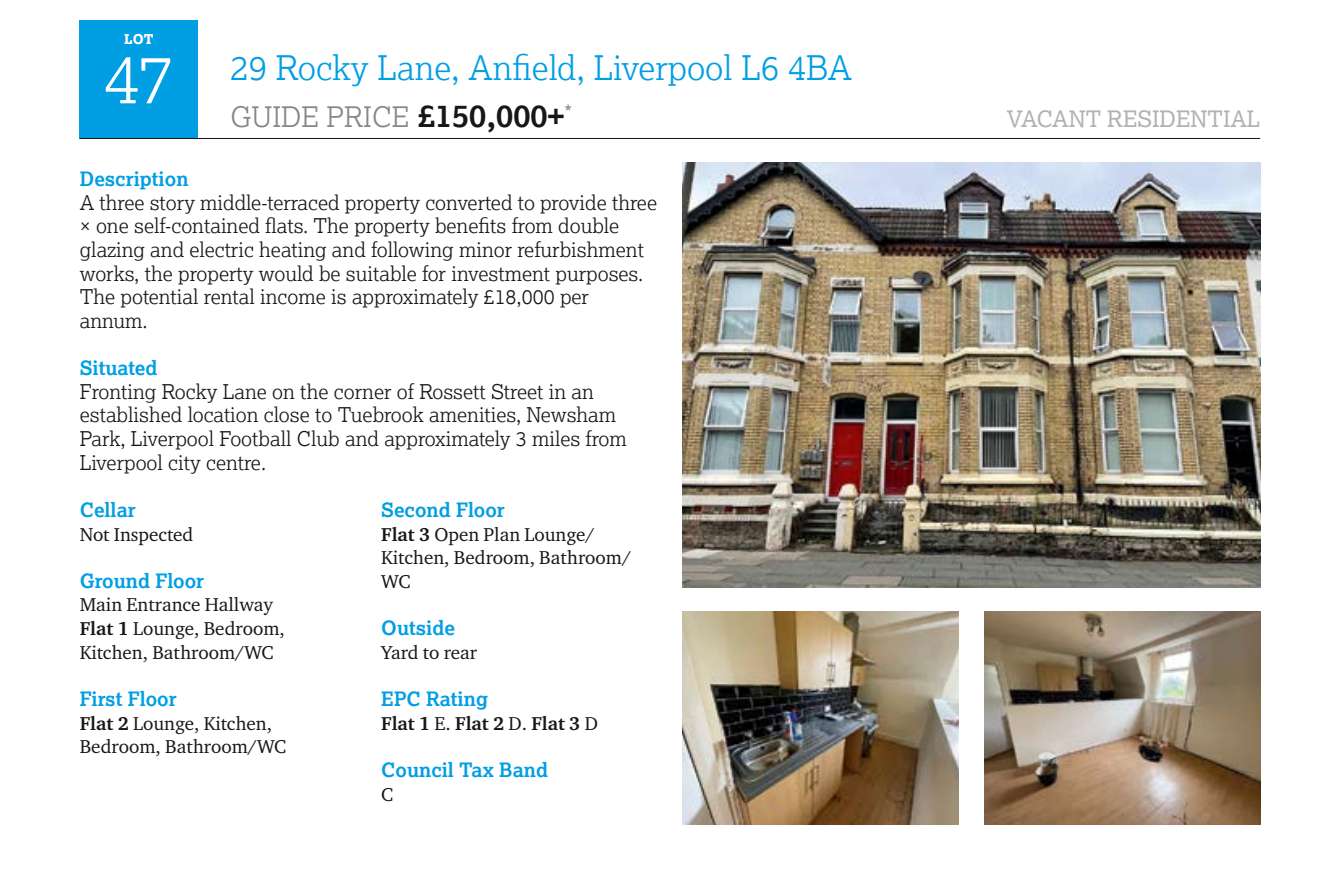
<style>
.page{position:relative;width:1340px;height:884px;background:#fff}
.page>*{position:absolute;margin:0;border:0;box-sizing:border-box;transform-origin:0 0}
.t1{font:300 67.5px "Lexia";color:#fff}
.t2{font:300 33.75px "Lexia";color:#009ee3}
.t3{font:300 28.12px "Lexia";color:#868786}
.t4{font:22.5px "Lexia";color:#b1b2b3}
.t5{font:300 20.25px/23.6px "Lexia";color:#181716}
.t6{font:20.25px "Lexia";color:#868786}
.t7{font:700 19.8px "Lexia";color:#009ee3}
.t8{font:19.12px/23.6px "Charter ITC Pro";color:#181716}
.t9{font:700 19.12px "Charter ITC Pro";color:#181716}
.t10{font:800 13.5px "Lexia";color:#fff}
.s1{font-weight:700;font-size:31.5px;color:#181716}
.s2{font-weight:700}
.s3{font-weight:400}
</style>
<div class="page">
<div style="left:80px;top:21px;width:118px;height:118px;background:#009ee3"></div>
<hr style="left:80px;top:138px;width:1180px;height:1px;background:#181716">
<img style="left:682px;top:611px;width:276px;height:213px">
<img style="left:984px;top:611px;width:276px;height:213px">
<img style="left:682px;top:162px;width:578px;height:426px">
<p class="t10" style="left:124px;top:31px;width:31px">LOT</p>
<h1 class="t1" style="left:104px;top:36px;width:72px">47</h1>
<h2 class="t2" style="left:230px;top:46px;width:623px">29 Rocky Lane, Anfield, Liverpool L6 4BA</h2>
<h3 class="t3" style="left:230px;top:99px;width:335px">GUIDE PRICE <span class="s1">£150,000+</span></h3>
<p class="t4" style="left:1006px;top:105px;width:255px">VACANT RESIDENTIAL</p>
<p class="t6" style="left:564px;top:100px;width:9px">*</p>
<p class="t7" style="left:80px;top:166px;width:110px">Description</p>
<p class="t5" style="left:80px;top:190px;width:579px">A three story middle-terraced property converted to provide three × one self-contained flats. The property benefits from double glazing and electric heating and following minor refurbishment works, the property would be suitable for investment purposes.<br>The potential rental income is approximately £18,000 per annum.</p>
<p class="t7" style="left:80px;top:355px;width:79px">Situated</p>
<p class="t5" style="left:80px;top:379px;width:548px">Fronting Rocky Lane on the corner of Rossett Street in an established location close to Tuebrook amenities, Newsham Park, Liverpool Football Club and approximately 3 miles from Liverpool city centre.</p>
<p class="t7" style="left:80px;top:497px;width:57px">Cellar</p>
<p class="t8" style="left:80px;top:522px;width:115px">Not Inspected</p>
<p class="t7" style="left:80px;top:568px;width:126px">Ground Floor</p>
<p class="t8" style="left:80px;top:593px;width:207px">Main Entrance Hallway<br><span class="s2">Flat 1</span> Lounge, Bedroom,<br>Kitchen, Bathroom/WC</p>
<p class="t7" style="left:80px;top:686px;width:98px">First Floor</p>
<p class="t8" style="left:80px;top:711px;width:208px"><span class="s2">Flat 2</span> Lounge, Kitchen,<br>Bedroom, Bathroom/WC</p>
<p class="t7" style="left:381px;top:497px;width:125px">Second Floor</p>
<p class="t8" style="left:381px;top:522px;width:251px"><span class="s2">Flat 3</span> Open Plan Lounge/<br>Kitchen, Bedroom, Bathroom/<br>WC</p>
<p class="t7" style="left:381px;top:615px;width:75px">Outside</p>
<p class="t8" style="left:381px;top:640px;width:97px">Yard to rear</p>
<p class="t7" style="left:381px;top:686px;width:108px">EPC Rating</p>
<p class="t9" style="left:381px;top:711px;width:218px">Flat 1 <span class="s3">E.</span> Flat 2 <span class="s3">D.</span> Flat 3 <span class="s3">D</span></p>
<p class="t7" style="left:381px;top:757px;width:168px">Council Tax Band</p>
<p class="t8" style="left:381px;top:782px;width:14px">C</p>
</div>
